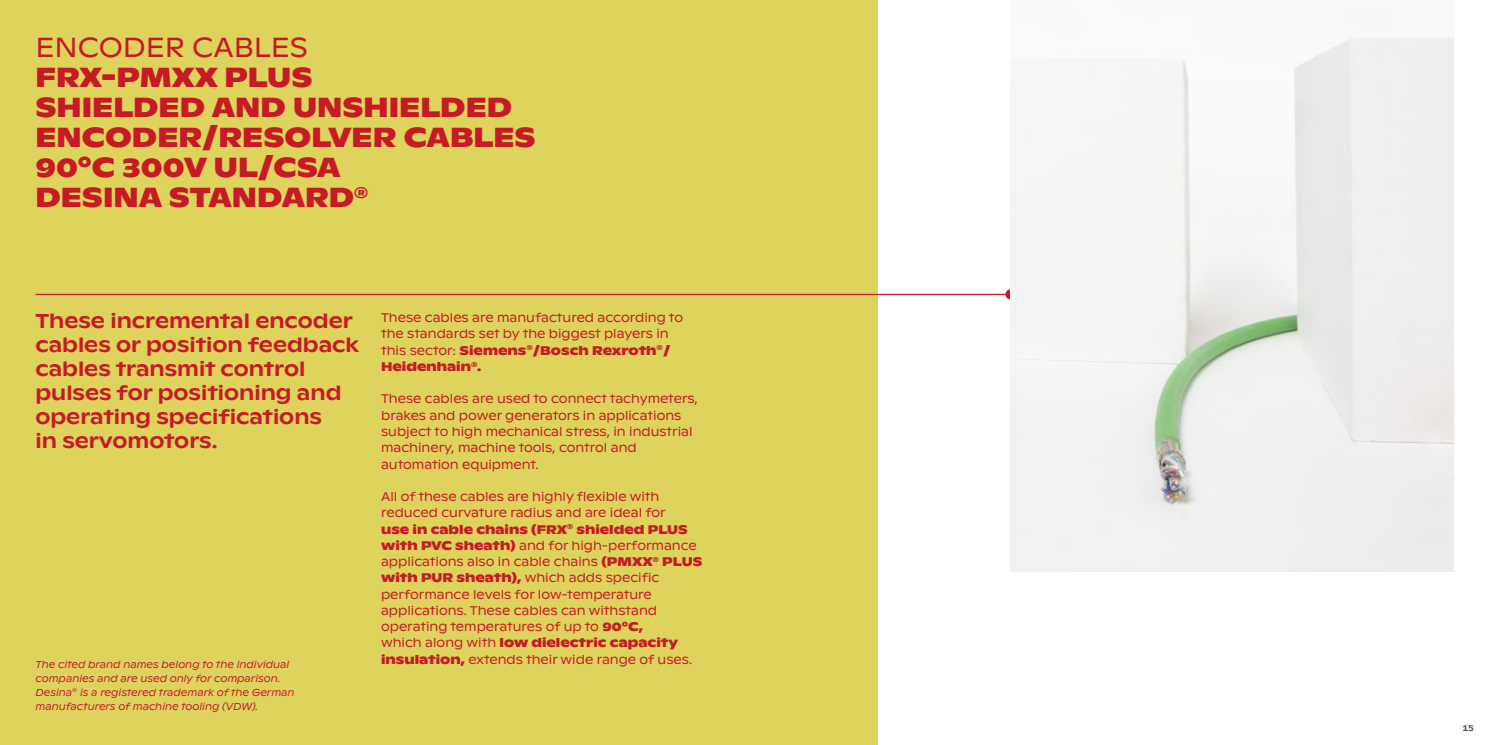
<style>
.page{position:relative;width:1489px;height:745px;background:#fff}
.page>*{position:absolute;margin:0;border:0;box-sizing:border-box;transform-origin:0 0}
.t1{font:700 27.5px/30px "ABC Ginto Nord";color:#c61a27}
.t2{font:27.5px "ABC Ginto Nord";color:#c61a27}
.t3{font:500 20px/24px "ABC Ginto Nord";color:#c61a27}
.t4{font:12.5px/16.2px "ABC Ginto Nord";color:#c61a27}
.t5{font:italic 10px/13.8px "ABC Ginto Nord";color:#c61a27}
.t6{font:500 8.75px "ABC Ginto Nord";color:#545352}
.s1{font-weight:700}
</style>
<div class="page">
<div style="left:0;top:0;width:877px;height:744px;background:#ded35c"></div>
<hr style="left:35px;top:293px;width:975px;height:2px;background:#c61a27">
<div style="left:1005px;top:289px;width:10px;height:10px;background:#c61a27;border-radius:50%"></div>
<img style="left:1010px;top:37px;width:443px;height:533px">
<h1 class="t2" style="left:35px;top:31px;width:274px">ENCODER CABLES</h1>
<h1 class="t1" style="left:35px;top:62px;width:502px">FRX-PMXX PLUS<br>SHIELDED AND UNSHIELDED<br>ENCODER/RESOLVER CABLES<br>90°C 300V UL/CSA<br>DESINA STANDARD<sup>®</sup></h1>
<h2 class="t3" style="left:35px;top:308px;width:325px">These incremental encoder cables or position feedback cables transmit control pulses for positioning and operating specifications<br>in servomotors.</h2>
<p class="t4" style="left:381px;top:309px;width:303px">These cables are manufactured according to the standards set by the biggest players in this sector: <span class="s1">Siemens</span><sup>®</sup><span class="s1">/Bosch Rexroth</span><sup>®</sup><span class="s1">/ Heidenhain</span><sup>®</sup><span class="s1">.</span></p>
<p class="t4" style="left:381px;top:390px;width:318px">These cables are used to connect tachymeters, brakes and power generators in applications subject to high mechanical stress, in industrial machinery, machine tools, control and automation equipment.</p>
<p class="t4" style="left:381px;top:488px;width:323px">All of these cables are highly flexible with reduced curvature radius and are ideal for<br><span class="s1">use in cable chains (FRX</span><sup>®</sup> <span class="s1">shielded PLUS with PVC sheath)</span> and for high-performance applications also in cable chains <span class="s1">(PMXX</span><sup>®</sup> <span class="s1">PLUS with PUR sheath),</span> which adds specific performance levels for low-temperature applications. These cables can withstand operating temperatures of up to <span class="s1">90°C,<br></span>which along with <span class="s1">low dielectric capacity insulation,</span> extends their wide range of uses.</p>
<p class="t5" style="left:35px;top:657px;width:261px">The cited brand names belong to the individual companies and are used only for comparison.<br>Desina<sup>®</sup> is a registered trademark of the German manufacturers of machine tooling (VDW).</p>
<p class="t6" style="left:1462px;top:721px;width:13px">15</p>
</div>
